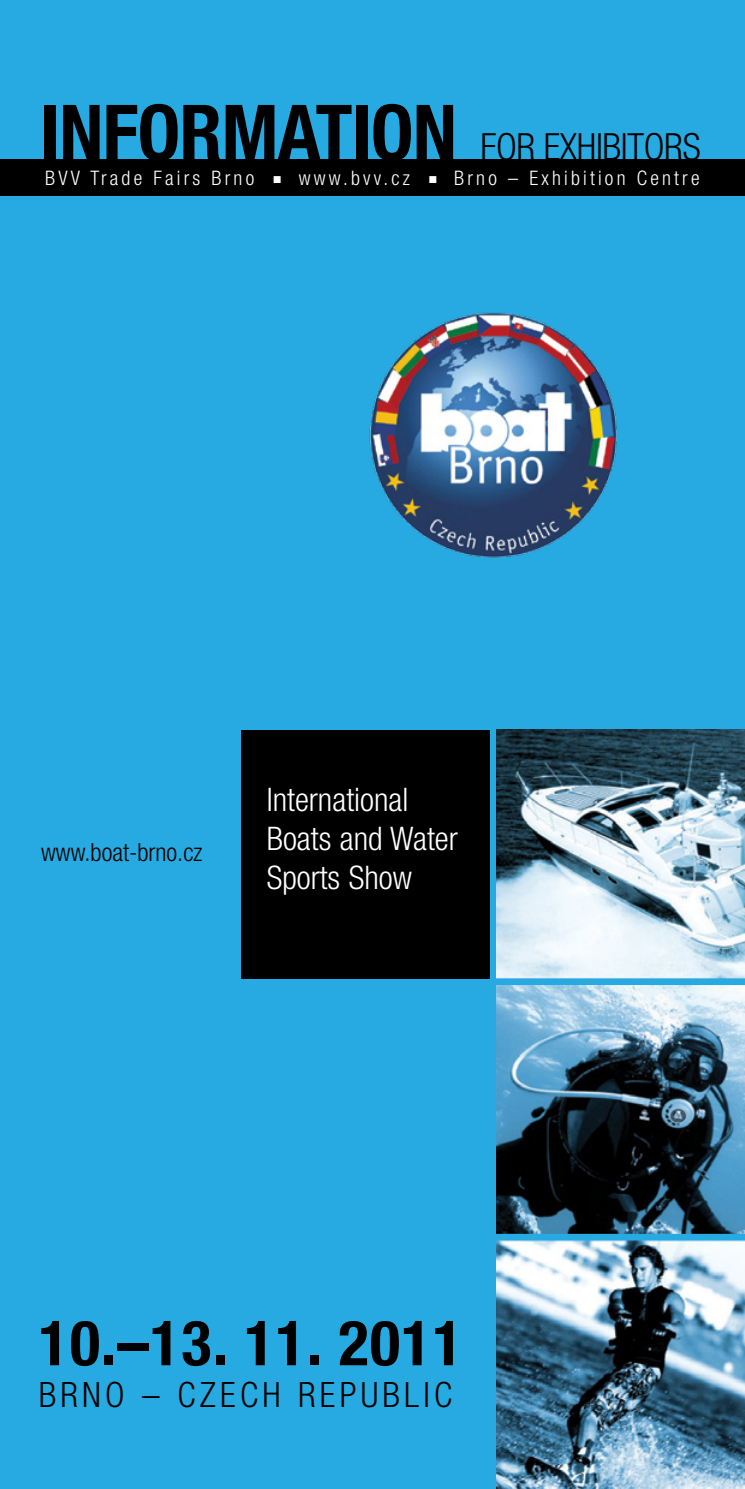
<style>
.page{position:relative;width:745px;height:1489px;background:#fff}
.page>*{position:absolute;margin:0;border:0;box-sizing:border-box;transform-origin:0 0}
.t1{font:700 condensed 62.5px "Helvetica Neue LT Pro";color:#000}
.t2{font:300 condensed 37.5px "Helvetica Neue LT Pro";letter-spacing:-.01em;color:#000}
.t3{font:300 condensed 35px "Helvetica Neue LT Pro";letter-spacing:.12em;color:#000}
.t4{font:300 condensed 32.5px/39.2px "Helvetica Neue LT Pro";color:#fff}
.t5{font:300 condensed 25px "Helvetica Neue LT Pro";color:#000}
.t6{font:300 condensed 20px "Helvetica Neue LT Pro";letter-spacing:.16em;color:#fff}
.s1{font-weight:700;font-size:76.75px}
</style>
<div class="page">
<div style="left:0;top:0;width:744px;height:1488px;background:#27aae1"></div>
<img style="left:496px;top:730px;width:248px;height:248px">
<img style="left:496px;top:985px;width:248px;height:248px">
<img style="left:496px;top:1240px;width:248px;height:248px">
<img style="left:369px;top:312px;width:248px;height:246px">
<div style="left:0;top:160px;width:744px;height:36px;background:#000"></div>
<div style="left:241px;top:730px;width:248px;height:248px;background:#000"></div>
<h2 class="t2" style="left:40px;top:125px;width:661px"><span class="s1">INFORMATION</span> FOR EXHIBITORS</h2>
<p class="t6" style="left:45px;top:167px;width:655px">BVV Trade Fairs Brno ■ www.bvv.cz ■ Brno – Exhibition Centre</p>
<p class="t5" style="left:41px;top:837px;width:163px">www.boat-brno.cz</p>
<h3 class="t4" style="left:266px;top:779px;width:192px">International<br>Boats and Water<br>Sports Show</h3>
<h1 class="t1" style="left:39px;top:1304px;width:425px">10.–13. 11. 2011</h1>
<h3 class="t3" style="left:39px;top:1374px;width:415px">BRNO – CZECH REPUBLIC</h3>
</div>
